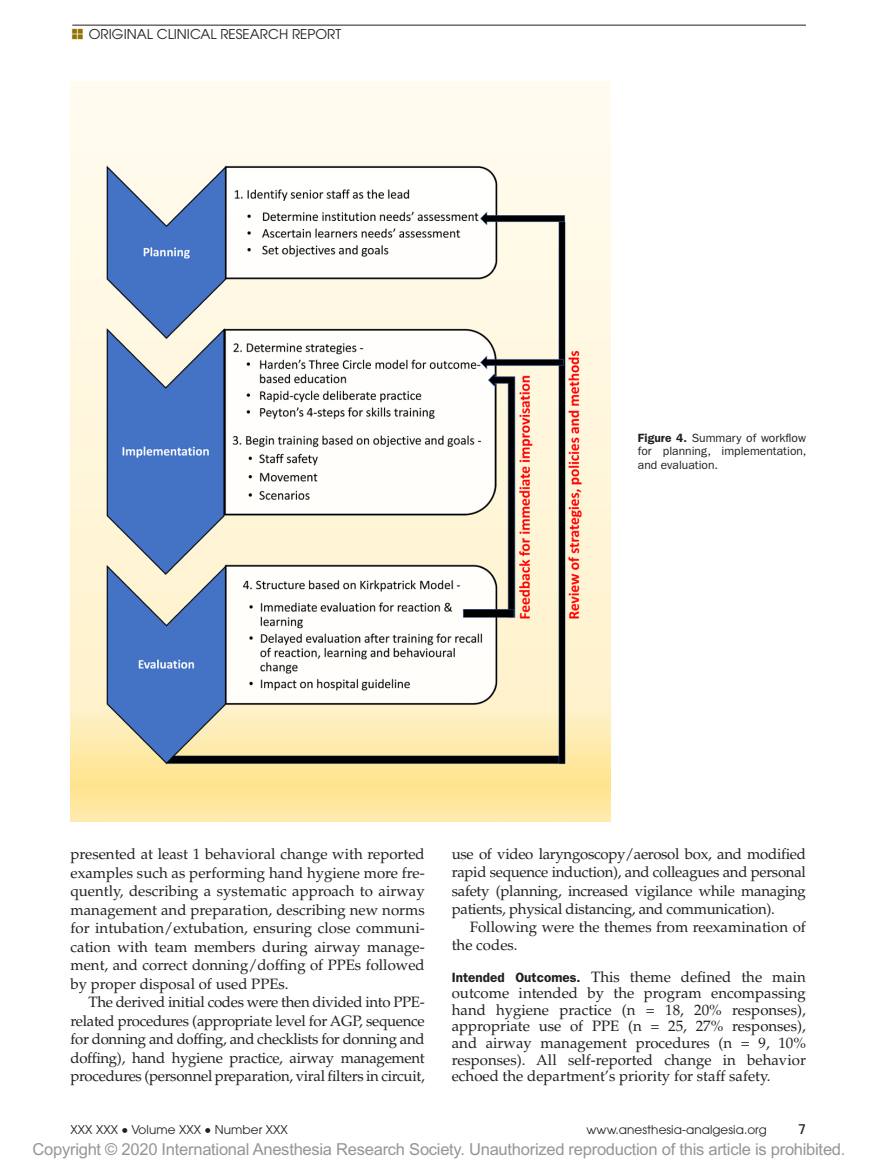
<style>
.page{position:relative;width:878px;height:1175px;background:#fff}
.page>*{position:absolute;margin:0;border:0;box-sizing:border-box;transform-origin:0 0}
.t1{font:16.5px "Arial MT Std";letter-spacing:-.015em;color:#939598}
.t2{font:15px/18.5px "Palatino LT Std";color:#231f20;text-align:justify}
.t3{font:13.5px "Avant Garde";color:#231f20}
.t4{font:500 condensed 13.5px "Avant Garde";color:#231f20}
.t5{font:12px/13.5px "ITC Franklin Gothic Std";color:#231f20;text-align:justify}
.t6{font:12px "Avant Garde";letter-spacing:.005em;color:#231f20}
.s1{font-weight:600}
.s2{font-family:"ITC Franklin Gothic Std";font-weight:600;font-size:13.5px}
.s3{font-family:"Gandhari Unicode";font-size:18.75px}
</style>
<div class="page">
<hr style="left:72px;top:25px;width:733px;height:1px;background:#231f20">
<img style="left:70px;top:81px;width:540px;height:740px">
<p class="t3" style="left:89px;top:26px;width:254px">Original Clinical Research Report</p>
<p class="t5" style="left:638px;top:431px;width:170px"><span class="s1">Figure 4.</span> Summary of workflow for planning, implementation, and evaluation.</p>
<p class="t2" style="left:70px;top:845px;width:356px">presented at least 1 behavioral change with reported examples such as performing hand hygiene more fre&shy;quently, describing a systematic approach to airway management and preparation, describing new norms for intubation/extubation, ensuring close communi&shy;cation with team members during airway manage&shy;ment, and correct donning/doffing of PPEs followed by proper disposal of used PPEs.</p>
<p class="t2" style="left:70px;top:993px;width:356px;text-indent:18px">The derived initial codes were then divided into PPE&shy;related procedures (appropriate level for AGP, sequence for donning and doffing, and checklists for donning and doffing), hand hygiene practice, airway management procedures (personnel preparation, viral filters in circuit,</p>
<p class="t2" style="left:452px;top:845px;width:355px">use of video laryngoscopy/aerosol box, and modified rapid sequence induction), and colleagues and personal safety (planning, increased vigilance while managing patients, physical distancing, and communication).</p>
<p class="t2" style="left:452px;top:917px;width:355px;text-indent:18px">Following were the themes from reexamination of the codes.</p>
<p class="t2" style="left:452px;top:968px;width:356px;line-height:16.6px"><span class="s2">Intended Outcomes.</span> This theme defined the main outcome intended by the program encompassing hand hygiene practice (n = 18, 20% responses), appropriate use of PPE (n = 25, 27% responses), and airway management procedures (n = 9, 10% responses). All self-reported change in behavior echoed the department’s priority for staff safety.</p>
<p class="t6" style="left:70px;top:1123px;width:219px">XXX XXX <span class="s3">•</span> Volume XXX <span class="s3">•</span> Number XXX</p>
<p class="t6" style="left:586px;top:1123px;width:182px">www.anesthesia-analgesia.org</p>
<p class="t4" style="left:798px;top:1121px;width:9px">7</p>
<p class="t1" style="left:33px;top:1140px;width:814px">Copyright © 2020 International Anesthesia Research Society. Unauthorized reproduction of this article is prohibited.</p>
</div>
